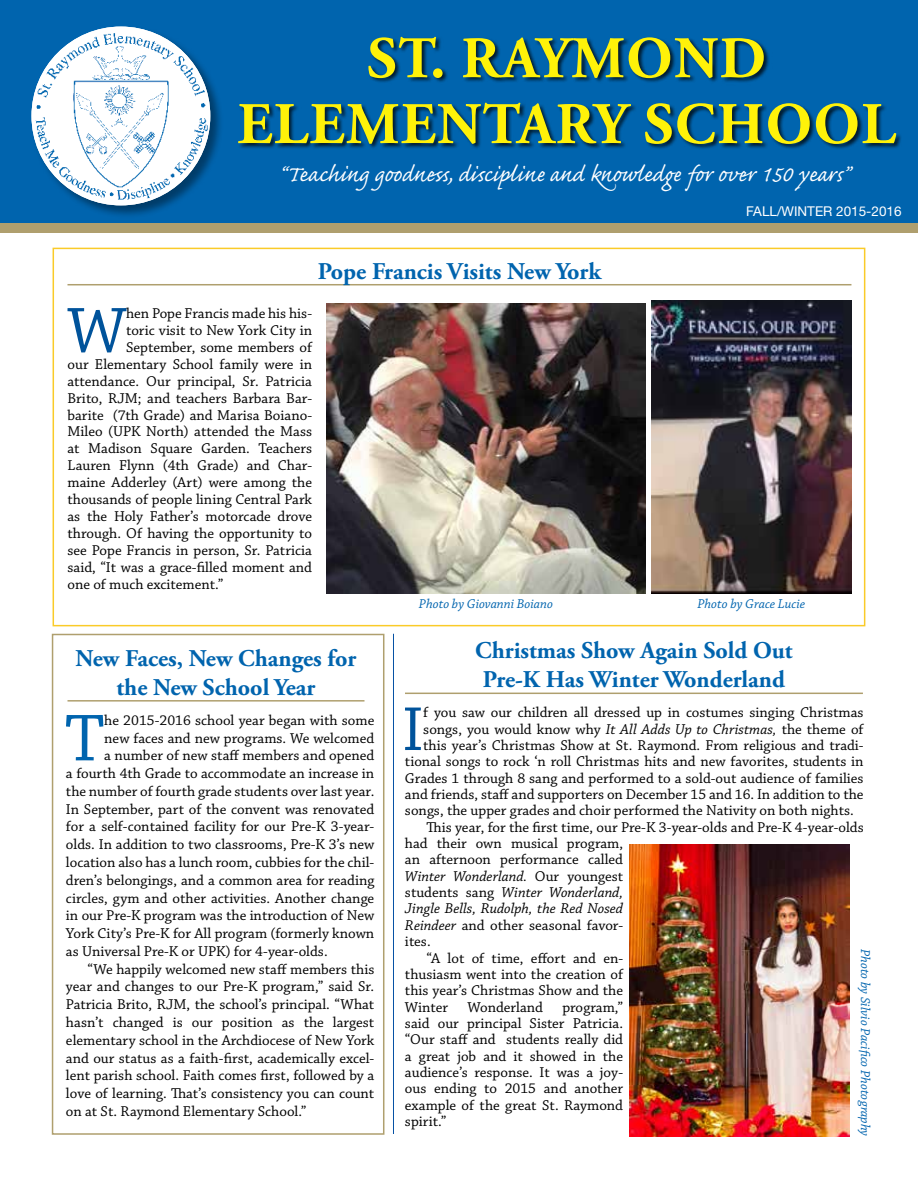
<style>
.page{position:relative;width:918px;height:1188px;background:#fff}
.page>*{position:absolute;margin:0;border:0;box-sizing:border-box;transform-origin:0 0}
.t1{font:69.75px "Chaparral Pro";color:#0064ae}
.t2{font:67.2px "Chaparral Pro";color:#00539b}
.t3{font:65.25px "Chaparral Pro";color:#00539b}
.t4{font:700 58.8px/65.8px "Adobe Garamond Pro";letter-spacing:.025em;color:#fff209;text-align:center}
.t5{font:28.35px "Caflisch Script Pro";color:#fff}
.t6{font:700 24px/28.8px "Adobe Garamond Pro";color:#0064ae;text-align:center}
.t7{font:15px/16.4px "Chaparral Pro";color:#000;text-align:justify}
.t8{font:italic 15px "Chaparral Pro";color:#000}
.t9{font:italic 13.5px "Chaparral Pro";color:#0064ae}
.t10{font:13.5px "Helvetica Neue";color:#fff}
.s1{font-style:italic}
.s2{font-style:normal}
</style>
<div class="page">
<div style="left:52px;top:634px;width:332px;height:501px;border:2px solid #af9f6e"></div>
<div style="left:53px;top:248px;width:812px;height:378px;border:2px solid #facb29"></div>
<div style="left:0;top:0;width:918px;height:225px;background:#0064ae"></div>
<div style="left:238px;top:36px;width:665px;height:114px;background:#000;opacity:.75"></div>
<div style="left:31px;top:26px;width:193px;height:193px;background:#000;opacity:.4"></div>
<img style="left:32px;top:27px;width:178px;height:178px;border-radius:89px">
<div style="left:0;top:224px;width:918px;height:9px;background:#af9f6e"></div>
<img style="left:326px;top:304px;width:320px;height:290px">
<img style="left:651px;top:300px;width:200px;height:294px">
<hr style="left:68px;top:700px;width:296px;height:2px;background:#af9f6e">
<hr style="left:68px;top:284px;width:783px;height:1px;background:#af9f6e">
<hr style="left:405px;top:693px;width:458px;height:1px;background:#af9f6e">
<hr style="left:393px;top:634px;width:1px;height:500px;background:#0652a4">
<img style="left:630px;top:845px;width:220px;height:291px">
<h3 class="t4" style="left:237px;top:27px;width:660px">ST. RAYMOND<br>ELEMENTARY SCHOOL</h3>
<h3 class="t5" style="left:279px;top:159px;width:572px">“Teaching goodness, discipline and knowledge for over 150 years”</h3>
<h3 class="t6" style="left:318px;top:257px;width:285px">Pope Francis Visits New York</h3>
<h2 class="t2" style="left:67px;top:293px;width:61px">W</h2>
<p class="t7" style="left:126px;top:306px;width:187px">hen Pope Francis made his his-</p>
<p class="t7" style="left:126px;top:322px;width:188px">toric visit to New York City in</p>
<p class="t7" style="left:126px;top:339px;width:188px">September, some members of</p>
<p class="t7" style="left:68px;top:356px;width:246px">our Elementary School family were in</p>
<p class="t7" style="left:68px;top:373px;width:246px">attendance. Our principal, Sr. Patricia</p>
<p class="t7" style="left:68px;top:390px;width:246px">Brito, RJM; and teachers Barbara Bar-</p>
<p class="t7" style="left:68px;top:407px;width:246px">barite (7th Grade) and Marisa Boiano-</p>
<p class="t7" style="left:68px;top:424px;width:246px">Mileo (UPK North) attended the Mass</p>
<p class="t7" style="left:68px;top:441px;width:246px">at Madison Square Garden. Teachers</p>
<p class="t7" style="left:68px;top:458px;width:246px">Lauren Flynn (4th Grade) and Char-</p>
<p class="t7" style="left:68px;top:475px;width:246px">maine Adderley (Art) were among the</p>
<p class="t7" style="left:68px;top:492px;width:246px">thousands of people lining Central Park</p>
<p class="t7" style="left:68px;top:509px;width:246px">as the Holy Father’s motorcade drove</p>
<p class="t7" style="left:68px;top:526px;width:246px">through. Of having the opportunity to</p>
<p class="t7" style="left:68px;top:543px;width:246px">see Pope Francis in person, Sr. Patricia</p>
<p class="t7" style="left:68px;top:560px;width:246px">said, “It was a grace-filled moment and</p>
<p class="t7" style="left:68px;top:577px;width:157px">one of much excitement.”</p>
<p class="t9" style="left:419px;top:596px;width:135px">Photo by Giovanni Boiano</p>
<p class="t10" style="left:746px;top:203px;width:157px">FALL/WINTER 2015-2016</p>
<p class="t9" style="left:697px;top:596px;width:109px">Photo by Grace Lucie</p>
<h3 class="t6" style="left:76px;top:644px;width:282px">New Faces, New Changes for the New School Year</h3>
<h1 class="t1" style="left:65px;top:700px;width:41px">T</h1>
<p class="t7" style="left:104px;top:712px;width:272px">he 2015-2016 school year began with some</p>
<p class="t7" style="left:104px;top:730px;width:272px">new faces and new programs. We welcomed</p>
<p class="t7" style="left:104px;top:748px;width:272px">a number of new staff members and opened</p>
<p class="t7" style="left:66px;top:766px;width:310px">a fourth 4th Grade to accommodate an increase in</p>
<p class="t7" style="left:66px;top:784px;width:310px">the number of fourth grade students over last year.</p>
<p class="t7" style="left:66px;top:801px;width:310px">In September, part of the convent was renovated</p>
<p class="t7" style="left:66px;top:819px;width:310px">for a self-contained facility for our Pre-K 3-year-</p>
<p class="t7" style="left:66px;top:837px;width:310px">olds. In addition to two classrooms, Pre-K 3’s new</p>
<p class="t7" style="left:66px;top:855px;width:310px">location also has a lunch room, cubbies for the chil-</p>
<p class="t7" style="left:66px;top:872px;width:310px">dren’s belongings, and a common area for reading</p>
<p class="t7" style="left:66px;top:890px;width:310px">circles, gym and other activities. Another change</p>
<p class="t7" style="left:66px;top:908px;width:310px">in our Pre-K program was the introduction of New</p>
<p class="t7" style="left:66px;top:926px;width:310px">York City’s Pre-K for All program (formerly known</p>
<p class="t7" style="left:66px;top:944px;width:263px">as Universal Pre-K or UPK) for 4-year-olds.</p>
<p class="t7" style="left:88px;top:961px;width:288px">“We happily welcomed new staff members this</p>
<p class="t7" style="left:66px;top:979px;width:310px">year and changes to our Pre-K program,” said Sr.</p>
<p class="t7" style="left:66px;top:997px;width:310px">Patricia Brito, RJM, the school’s principal. “What</p>
<p class="t7" style="left:66px;top:1015px;width:310px">hasn’t changed is our position as the largest</p>
<p class="t7" style="left:66px;top:1032px;width:310px">elementary school in the Archdiocese of New York</p>
<p class="t7" style="left:66px;top:1050px;width:310px">and our status as a faith-first, academically excel-</p>
<p class="t7" style="left:66px;top:1068px;width:310px">lent parish school. Faith comes first, followed by a</p>
<p class="t7" style="left:66px;top:1086px;width:310px">love of learning. That’s consistency you can count</p>
<p class="t7" style="left:66px;top:1104px;width:242px">on at St. Raymond Elementary School.”</p>
<h3 class="t6" style="left:475px;top:637px;width:319px">Christmas Show Again Sold Out<br>Pre-K Has Winter Wonderland</h3>
<h3 class="t3" style="left:402px;top:693px;width:23px">I</h3>
<p class="t7" style="left:423px;top:705px;width:442px">f you saw our children all dressed up in costumes singing Christmas</p>
<p class="t7" style="left:423px;top:721px;width:442px">songs, you would know why <span class="s1">It All Adds Up to Christmas,</span> the theme of</p>
<p class="t7" style="left:423px;top:738px;width:442px">this year’s Christmas Show at St. Raymond. From religious and tradi-</p>
<p class="t7" style="left:405px;top:754px;width:460px">tional songs to rock ‘n roll Christmas hits and new favorites, students in</p>
<p class="t7" style="left:405px;top:770px;width:460px">Grades 1 through 8 sang and performed to a sold-out audience of families</p>
<p class="t7" style="left:405px;top:787px;width:460px">and friends, staff and supporters on December 15 and 16. In addition to the</p>
<p class="t7" style="left:405px;top:803px;width:450px">songs, the upper grades and choir performed the Nativity on both nights.</p>
<p class="t7" style="left:427px;top:819px;width:439px">This year, for the first time, our Pre-K 3-year-olds and Pre-K 4-year-olds</p>
<p class="t7" style="left:405px;top:836px;width:220px">had their own musical program,</p>
<p class="t7" style="left:405px;top:852px;width:220px">an afternoon performance called</p>
<p class="t8" style="left:405px;top:868px;width:220px">Winter Wonderland. <span class="s2">Our youngest</span></p>
<p class="t8" style="left:405px;top:884px;width:220px"><span class="s2">students sang</span> Winter Wonderland,</p>
<p class="t8" style="left:405px;top:900px;width:220px">Jingle Bells, Rudolph, the Red Nosed</p>
<p class="t7" style="left:405px;top:918px;width:220px"><span class="s1">Reindeer</span> and other seasonal favor-</p>
<p class="t7" style="left:405px;top:934px;width:27px">ites.</p>
<p class="t7" style="left:427px;top:950px;width:198px">“A lot of time, effort and en-</p>
<p class="t7" style="left:405px;top:967px;width:220px">thusiasm went into the creation of</p>
<p class="t7" style="left:405px;top:983px;width:220px">this year’s Christmas Show and the</p>
<p class="t7" style="left:405px;top:999px;width:45px">Winter</p>
<p class="t7" style="left:468px;top:999px;width:77px">Wonderland</p>
<p class="t9" style="left:873px;top:949px;width:190px;rotate:90deg">Photo by Silvio Pacifico Photography</p>
<p class="t7" style="left:405px;top:999px;width:220px;text-indent:157px">program,” said our principal Sister Patricia. “Our staff and students really did a great job and it showed in the audience’s response. It was a joy&shy;ous ending to 2015 and another example of the great St. Raymond spirit.”</p>
</div>
